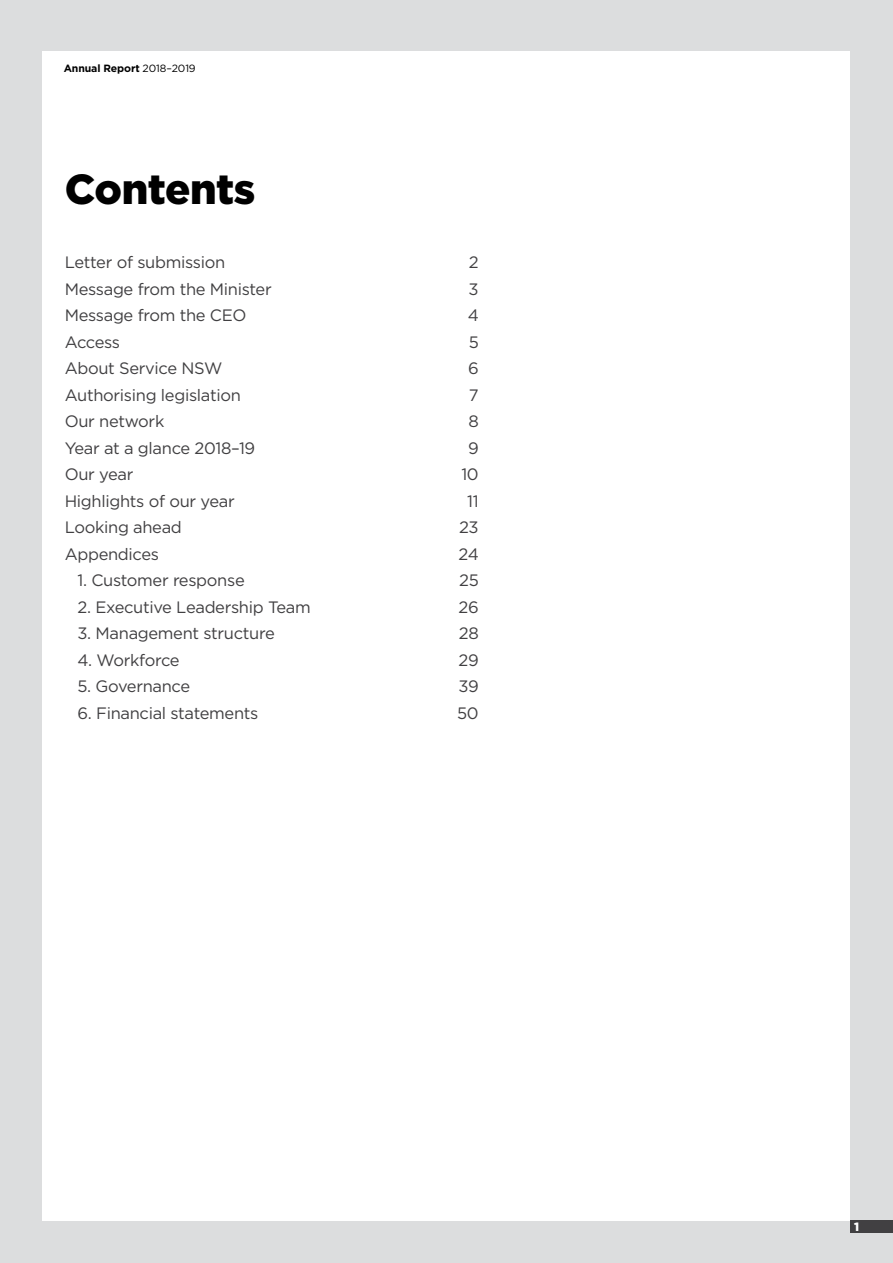
<style>
.page{position:relative;width:893px;height:1263px;background:#dcddde}
.page>*{position:absolute;margin:0;border:0;box-sizing:border-box;transform-origin:0 0}
.t1{font:900 42px "Gotham";letter-spacing:-.01em;color:#000}
.t2{font:16.5px "Gotham";letter-spacing:-.02em;color:#414042}
.t3{font:900 12px "Gotham";color:#fff}
.t4{font:700 10.5px "Gotham";letter-spacing:-.01em;color:#000}
.s1{font-weight:400}
</style>
<div class="page">
<div style="left:43px;top:51px;width:807px;height:1169px;background:#fff"></div>
<div style="left:850px;top:1220px;width:43px;height:13px;background:#414042"></div>
<p class="t4" style="left:64px;top:62px;width:133px">Annual Report <span class="s1">2018–2019</span></p>
<h1 class="t1" style="left:65px;top:160px;width:192px">Contents</h1>
<p class="t2" style="left:65px;top:252px;width:162px">Letter of submission</p>
<p class="t2" style="left:469px;top:252px;width:11px">2</p>
<p class="t2" style="left:65px;top:278px;width:208px">Message from the Minister</p>
<p class="t2" style="left:469px;top:278px;width:12px">3</p>
<p class="t2" style="left:65px;top:305px;width:183px">Message from the CEO</p>
<p class="t2" style="left:468px;top:305px;width:13px">4</p>
<p class="t2" style="left:65px;top:331px;width:57px">Access</p>
<p class="t2" style="left:469px;top:331px;width:12px">5</p>
<p class="t2" style="left:65px;top:358px;width:159px">About Service NSW</p>
<p class="t2" style="left:468px;top:358px;width:12px">6</p>
<p class="t2" style="left:65px;top:384px;width:178px">Authorising legislation</p>
<p class="t2" style="left:469px;top:384px;width:11px">7</p>
<p class="t2" style="left:65px;top:411px;width:101px">Our network</p>
<p class="t2" style="left:468px;top:411px;width:12px">8</p>
<p class="t2" style="left:65px;top:437px;width:192px">Year at a glance 2018–19</p>
<p class="t2" style="left:468px;top:437px;width:12px">9</p>
<p class="t2" style="left:65px;top:464px;width:70px">Our year</p>
<p class="t2" style="left:461px;top:464px;width:19px">10</p>
<p class="t2" style="left:65px;top:490px;width:172px">Highlights of our year</p>
<p class="t2" style="left:467px;top:490px;width:13px">11</p>
<p class="t2" style="left:65px;top:517px;width:119px">Looking ahead</p>
<p class="t2" style="left:459px;top:517px;width:21px">23</p>
<p class="t2" style="left:65px;top:543px;width:96px">Appendices</p>
<p class="t2" style="left:459px;top:543px;width:22px">24</p>
<p class="t2" style="left:77px;top:570px;width:169px">1. Customer response</p>
<p class="t2" style="left:459px;top:570px;width:21px">25</p>
<p class="t2" style="left:77px;top:596px;width:235px">2. Executive Leadership Team</p>
<p class="t2" style="left:459px;top:596px;width:22px">26</p>
<p class="t2" style="left:77px;top:623px;width:199px">3. Management structure</p>
<p class="t2" style="left:459px;top:623px;width:21px">28</p>
<p class="t2" style="left:77px;top:649px;width:104px">4. Workforce</p>
<p class="t2" style="left:459px;top:649px;width:22px">29</p>
<p class="t2" style="left:77px;top:676px;width:114px">5. Governance</p>
<p class="t2" style="left:458px;top:676px;width:22px">39</p>
<p class="t2" style="left:77px;top:702px;width:182px">6. Financial statements</p>
<p class="t2" style="left:457px;top:702px;width:23px">50</p>
<p class="t3" style="left:854px;top:1219px;width:7px">1</p>
</div>
